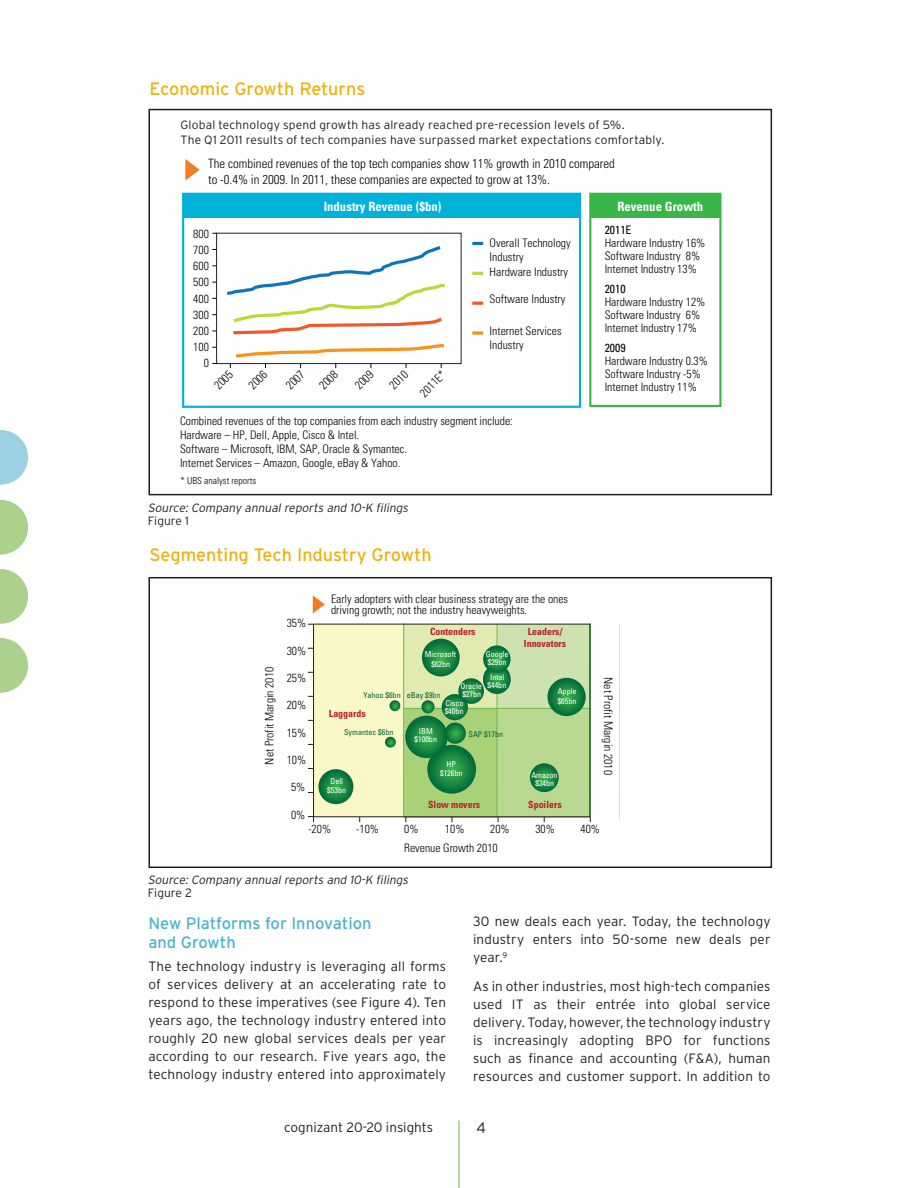
<style>
.page{position:relative;width:918px;height:1188px;background:#fff}
.page>*{position:absolute;margin:0;border:0;box-sizing:border-box;transform-origin:0 0}
.t1{font:18px "Interstate";color:#efb211}
.Body_Head{font:16.5px/19.5px "Interstate";color:#4db3cf}
.t2{font:300 15px "Interstate";color:#231f20}
.Body{font:300 13.5px/18px "Interstate";letter-spacing:.01em;color:#231f20;text-align:justify}
.t3{font:300 condensed 12.9px/15.5px "Univers";color:#050504}
.t4{font:700 condensed 12.75px "Univers";color:#fff}
.Body-2{font:300 12px/15px "Interstate";letter-spacing:.01em;color:#231f20}
.t5{font:italic 300 12px "Interstate";color:#231f20}
.t6{font:300 condensed 11.85px/12.9px "Univers";color:#050504}
.t7{font:300 condensed 11.7px/11.7px "Univers";color:#050504}
.t8{font:700 condensed 9.9px/11.9px "Univers";color:#be1d2c;text-align:center}
.t9{font:300 condensed 9.6px "Univers";color:#050504}
.t10{font:condensed 8.1px/9.3px "Univers";color:#fff;text-align:center}
.t11{font:condensed 8.1px "Univers";color:#0c6638}
.s1{font-weight:400}
</style>
<div class="page">
<svg style="left:0;top:430px;width:28px;height:54px"></svg>
<svg style="left:0;top:500px;width:28px;height:54px"></svg>
<svg style="left:0;top:569px;width:28px;height:55px"></svg>
<svg style="left:0;top:638px;width:28px;height:55px"></svg>
<hr style="left:459px;top:1120px;width:1px;height:68px;background:#6cb43f">
<div style="left:404px;top:624px;width:93px;height:84px;background:#e2ebaf"></div>
<div style="left:497px;top:624px;width:93px;height:84px;background:#cce3b0"></div>
<div style="left:497px;top:708px;width:93px;height:109px;background:#b8d98f"></div>
<div style="left:403px;top:708px;width:94px;height:109px;background:#a9d276"></div>
<div style="left:314px;top:624px;width:89px;height:192px;background:#faf8c6"></div>
<hr style="left:404px;top:708px;width:186px;height:1px;background:#72b84b">
<hr style="left:496px;top:624px;width:1px;height:192px;background:#72b84b">
<svg style="left:483px;top:667px;width:28px;height:27px"></svg>
<svg style="left:483px;top:665px;width:28px;height:27px"></svg>
<svg style="left:442px;top:694px;width:26px;height:26px"></svg>
<hr style="left:403px;top:624px;width:1px;height:193px;background:#72b84b">
<hr style="left:590px;top:623px;width:1px;height:194px;background:#3ab54a">
<svg style="left:313px;top:595px;width:12px;height:19px"></svg>
<svg style="left:422px;top:639px;width:38px;height:37px"></svg>
<svg style="left:547px;top:678px;width:39px;height:38px"></svg>
<svg style="left:427px;top:745px;width:49px;height:49px"></svg>
<svg style="left:405px;top:716px;width:43px;height:42px"></svg>
<svg style="left:318px;top:769px;width:35px;height:35px"></svg>
<svg style="left:385px;top:737px;width:11px;height:11px"></svg>
<svg style="left:389px;top:700px;width:11px;height:11px"></svg>
<svg style="left:421px;top:700px;width:14px;height:13px"></svg>
<svg style="left:445px;top:723px;width:21px;height:21px"></svg>
<svg style="left:483px;top:645px;width:28px;height:28px"></svg>
<svg style="left:530px;top:763px;width:29px;height:29px"></svg>
<svg style="left:458px;top:678px;width:26px;height:26px"></svg>
<div style="left:313px;top:624px;width:277px;height:193px;border:1px solid #231f20"></div>
<svg style="left:308px;top:816px;width:6px;height:6px"></svg>
<div style="left:148px;top:577px;width:624px;height:291px;border:2px solid #231f20"></div>
<svg style="left:185px;top:159px;width:15px;height:21px"></svg>
<div style="left:182px;top:193px;width:399px;height:215px;border:2px solid #00b1d9"></div>
<svg style="left:227px;top:246px;width:218px;height:89px"></svg>
<div style="left:183px;top:194px;width:398px;height:24px;background:#00b1d9"></div>
<div style="left:589px;top:193px;width:133px;height:214px;border:2px solid #3ab54a"></div>
<div style="left:591px;top:194px;width:129px;height:24px;background:#3ab54a"></div>
<svg style="left:472px;top:242px;width:11px;height:3px"></svg>
<svg style="left:472px;top:272px;width:11px;height:3px"></svg>
<svg style="left:472px;top:302px;width:11px;height:3px"></svg>
<svg style="left:472px;top:331px;width:11px;height:4px"></svg>
<svg style="left:230px;top:344px;width:217px;height:24px"></svg>
<div style="left:148px;top:109px;width:624px;height:386px;border:2px solid #231f20"></div>
<p class="t1" style="left:149px;top:79px;width:217px">Economic Growth Returns</p>
<p class="Body-2" style="left:180px;top:117px;width:486px">Global technology spend growth has already reached pre-recession levels of 5%.<br>The Q1 2011 results of tech companies have surpassed market expectations comfortably.</p>
<p class="t3" style="left:208px;top:156px;width:408px">The combined revenues of the top tech companies show 11% growth in 2010 compared to -0.4% in 2009. In 2011, these companies are expected to grow at 13%.</p>
<p class="t4" style="left:324px;top:199px;width:119px">Industry Revenue ($bn)</p>
<p class="t4" style="left:617px;top:199px;width:87px">Revenue Growth</p>
<p class="t6" style="left:193px;top:227px;width:17px">800</p>
<p class="t6" style="left:193px;top:243px;width:17px">700</p>
<p class="t6" style="left:193px;top:259px;width:17px">600</p>
<p class="t6" style="left:193px;top:276px;width:17px">500</p>
<p class="t6" style="left:193px;top:292px;width:17px">400</p>
<p class="t6" style="left:193px;top:308px;width:17px">300</p>
<p class="t6" style="left:193px;top:324px;width:17px">200</p>
<p class="t6" style="left:193px;top:340px;width:17px">100</p>
<p class="t6" style="left:204px;top:356px;width:7px">0</p>
<p class="t6" style="left:211px;top:383px;width:22px;rotate:-45deg">2005</p>
<p class="t6" style="left:246px;top:383px;width:22px;rotate:-45deg">2006</p>
<p class="t6" style="left:283px;top:383px;width:22px;rotate:-45deg">2007</p>
<p class="t6" style="left:316px;top:383px;width:22px;rotate:-45deg">2008</p>
<p class="t6" style="left:352px;top:383px;width:22px;rotate:-45deg">2009</p>
<p class="t6" style="left:387px;top:383px;width:22px;rotate:-45deg">2010</p>
<p class="t6" style="left:417px;top:390px;width:33px;rotate:-45deg">2011E*</p>
<p class="t6" style="left:490px;top:236px;width:83px;line-height:14.1px">Overall Technology<br>Industry</p>
<p class="t6" style="left:490px;top:292px;width:77px">Software Industry</p>
<p class="t6" style="left:490px;top:324px;width:73px;line-height:14.1px">Internet Services<br>Industry</p>
<p class="t6" style="left:490px;top:266px;width:80px">Hardware Industry</p>
<p class="t6" style="left:180px;top:413px;width:334px;line-height:14.1px">Combined revenues of the top companies from each industry segment include:<br>Hardware – HP, Dell, Apple, Cisco &amp; Intel.<br>Software – Microsoft, IBM, SAP, Oracle &amp; Symantec.<br>Internet Services – Amazon, Google, eBay &amp; Yahoo.</p>
<p class="t9" style="left:181px;top:475px;width:77px">* UBS analyst reports</p>
<p class="t5" style="left:148px;top:501px;width:264px">Source: Company annual reports and 10-K filings</p>
<p class="Body-2" style="left:148px;top:513px;width:43px">Figure 1</p>
<p class="t1" style="left:149px;top:545px;width:284px">Segmenting Tech Industry Growth</p>
<p class="t7" style="left:264px;top:765px;width:99px;rotate:-90deg">Net Profit Margin 2010</p>
<p class="t7" style="left:287px;top:617px;width:21px">35%</p>
<p class="t7" style="left:287px;top:645px;width:21px">30%</p>
<p class="t7" style="left:287px;top:672px;width:21px">25%</p>
<p class="t7" style="left:287px;top:699px;width:21px">20%</p>
<p class="t7" style="left:287px;top:727px;width:21px">15%</p>
<p class="t7" style="left:287px;top:754px;width:21px">10%</p>
<p class="t7" style="left:291px;top:781px;width:16px">5%</p>
<p class="t7" style="left:291px;top:809px;width:16px">0%</p>
<p class="t7" style="left:331px;top:592px;width:239px">Early adopters with clear business strategy are the ones driving growth; not the industry heavyweights.</p>
<p class="t8" style="left:430px;top:626px;width:47px">Contenders</p>
<p class="t10" style="left:425px;top:649px;width:33px;line-height:9.8px">Microsoft $62bn</p>
<p class="t10" style="left:486px;top:649px;width:24px;line-height:8.9px;text-align:left">Google $29bn</p>
<p class="t8" style="left:524px;top:626px;width:44px">Leaders/<br>Innovators</p>
<p class="t10" style="left:460px;top:672px;width:48px;text-align:right">Intel<br>Oracle $44bn</p>
<p class="t10" style="left:462px;top:689px;width:20px">$27bn</p>
<p class="t10" style="left:558px;top:687px;width:20px">Apple</p>
<p class="t11" style="left:407px;top:690px;width:35px">eBay $9bn</p>
<p class="t11" style="left:363px;top:690px;width:39px">Yahoo $6bn</p>
<p class="t10" style="left:446px;top:699px;width:19px">Cisco</p>
<p class="t10" style="left:558px;top:696px;width:20px">$65bn</p>
<p class="t10" style="left:445px;top:706px;width:20px">$40bn</p>
<p class="t8" style="left:329px;top:707px;width:38px">Laggards</p>
<p class="t11" style="left:344px;top:727px;width:51px">Symantec $6bn</p>
<p class="t10" style="left:327px;top:776px;width:20px">Dell $53bn</p>
<p class="t10" style="left:415px;top:727px;width:24px;line-height:7.9px">IBM $100bn</p>
<p class="t11" style="left:469px;top:729px;width:36px">SAP $17bn</p>
<p class="t10" style="left:440px;top:759px;width:24px">HP $126bn</p>
<p class="t10" style="left:531px;top:770px;width:28px;line-height:8.4px">Amazon $34bn</p>
<p class="t8" style="left:428px;top:798px;width:54px">Slow movers</p>
<p class="t8" style="left:528px;top:798px;width:35px">Spoilers</p>
<p class="t6" style="left:605px;top:223px;width:102px"><span class="s1">2011E<br></span>Hardware Industry 16%<br>Software Industry 8%<br>Internet Industry 13%</p>
<p class="t6" style="left:605px;top:282px;width:102px"><span class="s1">2010<br></span>Hardware Industry 12%<br>Software Industry 6%<br>Internet Industry 17%</p>
<p class="t6" style="left:605px;top:341px;width:105px"><span class="s1">2009<br></span>Hardware Industry 0.3%<br>Software Industry -5%<br>Internet Industry 11%</p>
<p class="t7" style="left:614px;top:677px;width:99px;rotate:90deg">Net Profit Margin 2010</p>
<p class="t7" style="left:308px;top:823px;width:24px">-20%</p>
<p class="t7" style="left:356px;top:823px;width:24px">-10%</p>
<p class="t7" style="left:404px;top:823px;width:16px">0%</p>
<p class="t7" style="left:445px;top:823px;width:21px">10%</p>
<p class="t7" style="left:490px;top:823px;width:21px">20%</p>
<p class="t7" style="left:535px;top:823px;width:21px">30%</p>
<p class="t7" style="left:581px;top:823px;width:21px">40%</p>
<p class="t7" style="left:404px;top:842px;width:95px">Revenue Growth 2010</p>
<p class="t5" style="left:148px;top:873px;width:264px">Source: Company annual reports and 10-K filings</p>
<p class="Body-2" style="left:148px;top:885px;width:46px">Figure 2</p>
<p class="Body_Head" style="left:148px;top:913px;width:225px">New Platforms for Innovation and Growth</p>
<p class="Body" style="left:148px;top:957px;width:299px">The technology industry is leveraging all forms of services delivery at an accelerating rate to respond to these imperatives (see Figure 4). Ten years ago, the technology industry entered into roughly 20 new global services deals per year according to our research. Five years ago, the technology industry entered into approximately</p>
<p class="Body" style="left:473px;top:913px;width:299px">30 new deals each year. Today, the technology industry enters into 50-some new deals per year.<sup>9</sup></p>
<p class="Body" style="left:473px;top:977px;width:299px">As in other industries, most high-tech companies used IT as their entrée into global service delivery. Today, however, the technology industry is increasingly adopting BPO for functions such as finance and accounting (F&amp;A), human resources and customer support. In addition to</p>
<p class="Body" style="left:284px;top:1118px;width:151px">cognizant 20-20 insights</p>
<p class="t2" style="left:477px;top:1119px;width:11px">4</p>
</div>
